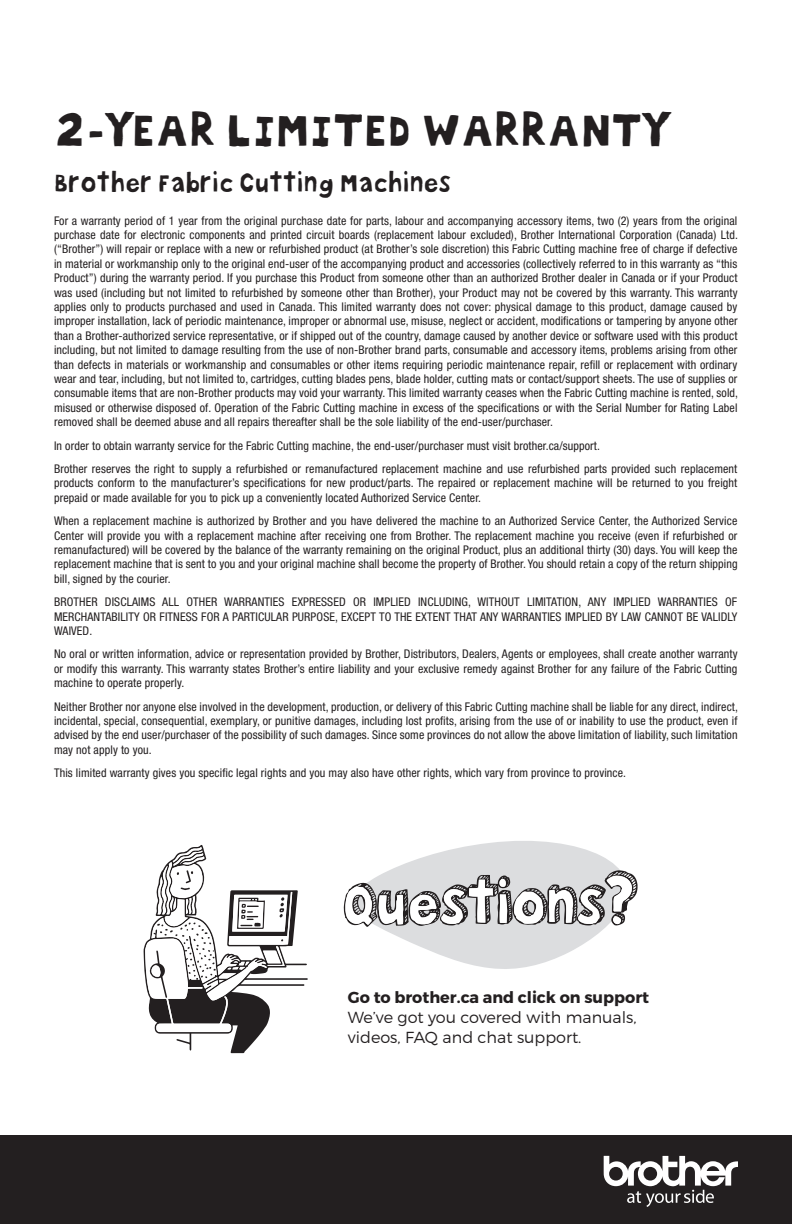
<style>
.page{position:relative;width:792px;height:1224px;background:#fff}
.page>*{position:absolute;margin:0;border:0;box-sizing:border-box;transform-origin:0 0}
.t1{font:55.6px "Bokka Half Shadow";letter-spacing:-.08em;color:#231f20}
.t2{font:48px "Bokka Solid";letter-spacing:-.08em;color:#231f20}
.t3{font:26px "Bokka Solid";letter-spacing:-.08em;color:#231f20}
.t4{font:300 16px/20px "Montserrat";color:#231f20}
.t5{font:700 16px "Montserrat";color:#231f20}
.t6{font:condensed 12px/14.4px "Helvetica Neue LT Std";letter-spacing:.01em;color:#231f20;text-align:justify}
.s1{font-size:30px}
.s2{font-family:"Bokka Solid";color:#fff}
</style>
<div class="page">
<svg style="left:352px;top:841px;width:276px;height:128px"></svg>
<svg style="left:144px;top:845px;width:164px;height:208px"></svg>
<div style="left:0;top:1136px;width:792px;height:88px;background:#231f20"></div>
<svg style="left:604px;top:1156px;width:134px;height:51px"></svg>
<h2 class="t2" style="left:54px;top:98px;width:620px">2-YEAR LIMITED WARRANTY</h2>
<h3 class="t3" style="left:54px;top:165px;width:401px">Brother Fabric <span class="s1">C</span>utting Machines</h3>
<p class="t6" style="left:54px;top:213px;width:686px">For a warranty period of 1 year from the original purchase date for parts, labour and accompanying accessory items, two (2) years from the original purchase date for electronic components and printed circuit boards (replacement labour excluded), Brother International Corporation (Canada) Ltd. (“Brother”) will repair or replace with a new or refurbished product (at Brother’s sole discretion) this Fabric Cutting machine free of charge if defective in material or workmanship only to the original end-user of the accompanying product and accessories (collectively referred to in this warranty as “this Product”) during the warranty period. If you purchase this Product from someone other than an authorized Brother dealer in Canada or if your Product was used (including but not limited to refurbished by someone other than Brother), your Product may not be covered by this warranty. This warranty applies only to products purchased and used in Canada. This limited warranty does not cover: physical damage to this product, damage caused by improper installation, lack of periodic maintenance, improper or abnormal use, misuse, neglect or accident, modifications or tampering by anyone other than a Brother-authorized service representative, or if shipped out of the country, damage caused by another device or software used with this product including, but not limited to damage resulting from the use of non-Brother brand parts, consumable and accessory items, problems arising from other than defects in materials or workmanship and consumables or other items requiring periodic maintenance repair, refill or replacement with ordinary wear and tear, including, but not limited to, cartridges, cutting blades pens, blade holder, cutting mats or contact/support sheets. The use of supplies or consumable items that are non-Brother products may void your warranty. This limited warranty ceases when the Fabric Cutting machine is rented, sold, misused or otherwise disposed of. Operation of the Fabric Cutting machine in excess of the specifications or with the Serial Number for Rating Label removed shall be deemed abuse and all repairs thereafter shall be the sole liability of the end-user/purchaser.</p>
<p class="t6" style="left:54px;top:434px;width:685px;line-height:23.4px">In order to obtain warranty service for the Fabric Cutting machine, the end-user/purchaser must visit brother.ca/support.<br>Brother reserves the right to supply a refurbished or remanufactured replacement machine and use refurbished parts provided such replacement</p>
<p class="t6" style="left:54px;top:476px;width:685px">products conform to the manufacturer’s specifications for new product/parts. The repaired or replacement machine will be returned to you freight prepaid or made available for you to pick up a conveniently located Authorized Service Center.</p>
<p class="t6" style="left:54px;top:514px;width:685px">When a replacement machine is authorized by Brother and you have delivered the machine to an Authorized Service Center, the Authorized Service Center will provide you with a replacement machine after receiving one from Brother. The replacement machine you receive (even if refurbished or remanufactured) will be covered by the balance of the warranty remaining on the original Product, plus an additional thirty (30) days. You will keep the replacement machine that is sent to you and your original machine shall become the property of Brother. You should retain a copy of the return shipping bill, signed by the courier.</p>
<p class="t6" style="left:54px;top:595px;width:685px">BROTHER DISCLAIMS ALL OTHER WARRANTIES EXPRESSED OR IMPLIED INCLUDING, WITHOUT LIMITATION, ANY IMPLIED WARRANTIES OF MERCHANTABILITY OR FITNESS FOR A PARTICULAR PURPOSE, EXCEPT TO THE EXTENT THAT ANY WARRANTIES IMPLIED BY LAW CANNOT BE VALIDLY WAIVED.</p>
<p class="t6" style="left:54px;top:647px;width:685px">No oral or written information, advice or representation provided by Brother, Distributors, Dealers, Agents or employees, shall create another warranty or modify this warranty. This warranty states Brother’s entire liability and your exclusive remedy against Brother for any failure of the Fabric Cutting machine to operate properly.</p>
<p class="t6" style="left:54px;top:699px;width:686px">Neither Brother nor anyone else involved in the development, production, or delivery of this Fabric Cutting machine shall be liable for any direct, indirect, incidental, special, consequential, exemplary, or punitive damages, including lost profits, arising from the use of or inability to use the product, even if advised by the end user/purchaser of the possibility of such damages. Since some provinces do not allow the above limitation of liability, such limitation may not apply to you.</p>
<p class="t6" style="left:54px;top:766px;width:573px">This limited warranty gives you specific legal rights and you may also have other rights, which vary from province to province.</p>
<h1 class="t1" style="left:342px;top:862px;width:299px">QU<span class="s2">e</span>ST<span class="s2">i</span>ONS<span class="s2">?</span></h1>
<h3 class="t5" style="left:348px;top:987px;width:303px">Go to brother.ca and click on support</h3>
<h3 class="t4" style="left:348px;top:1007px;width:290px">We’ve got you covered with manuals, videos, FAQ and chat support.</h3>
</div>
